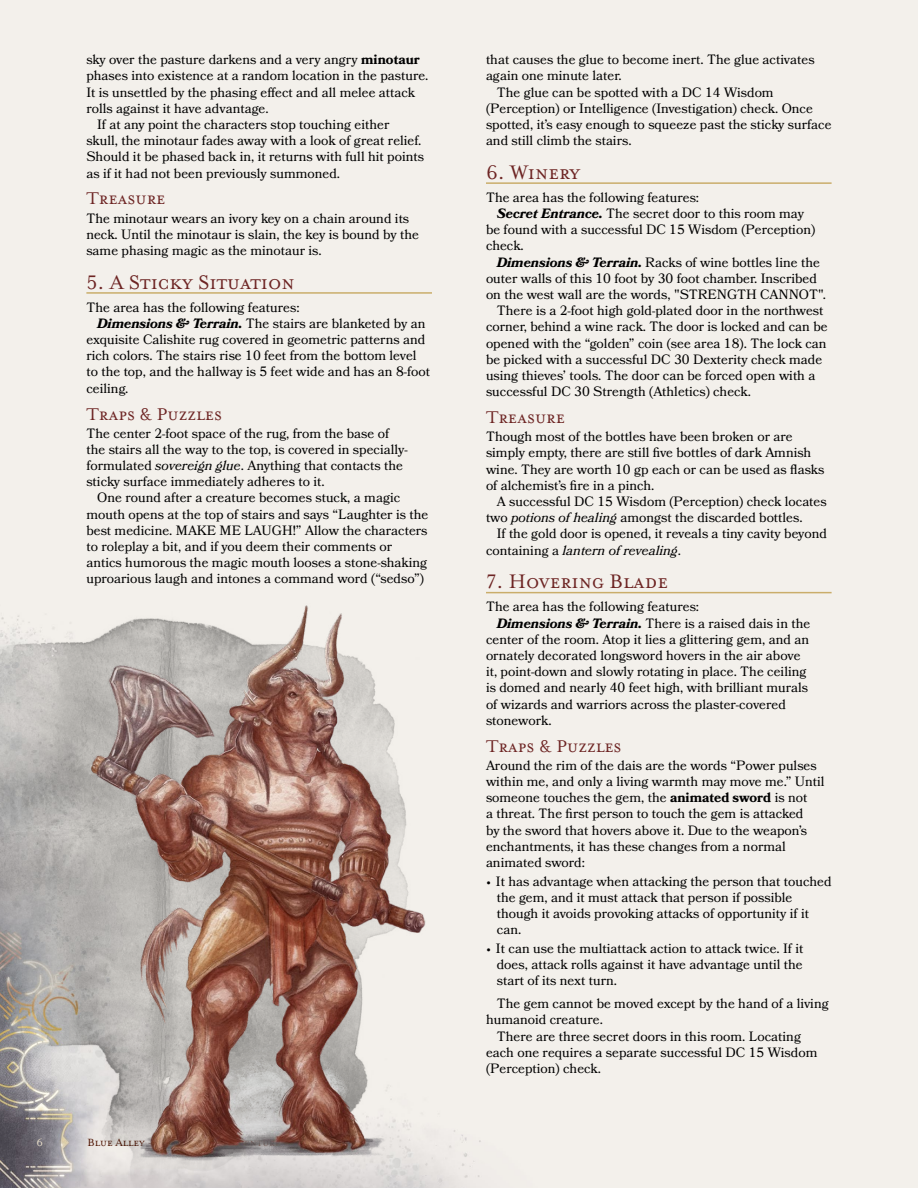
<style>
.page{position:relative;width:918px;height:1188px;background:#fff}
.page>*{position:absolute;margin:0;border:0;box-sizing:border-box;transform-origin:0 0}
.t1{font:22.5px "Mrs Eaves OT";color:#6d2423}
.t2{font:19.5px "Mrs Eaves OT";color:#6d2423}
.t3{font:13.5px/16.2px "Bookmania";color:#000}
.t4{font:12px "Mrs Eaves OT";color:#4e1300}
.t5{font:10.5px "Bookmania";color:#e5dac6}
.s1{font-weight:700}
.s2{font-weight:700;font-style:italic}
.s3{font-style:italic}
</style>
<div class="page">
<hr style="left:86px;top:292px;width:346px;height:2px;background:#caad6a">
<hr style="left:486px;top:182px;width:346px;height:2px;background:#caad6a">
<hr style="left:486px;top:592px;width:346px;height:1px;background:#caad6a">
<img style="left:0;top:603px;width:428px;height:585px">
<img style="left:39px;top:603px;width:411px;height:566px">
<p class="t3" style="left:86px;top:51px;width:335px">sky over the pasture darkens and a very angry <span class="s1">minotaur</span></p>
<p class="t3" style="left:86px;top:68px;width:344px">phases into existence at a random location in the pasture.</p>
<p class="t3" style="left:86px;top:84px;width:330px">It is unsettled by the phasing effect and all melee attack</p>
<p class="t3" style="left:86px;top:100px;width:184px">rolls against it have advantage.</p>
<p class="t3" style="left:97px;top:116px;width:294px">If at any point the characters stop touching either</p>
<p class="t3" style="left:86px;top:132px;width:336px">skull, the minotaur fades away with a look of great relief.</p>
<p class="t3" style="left:86px;top:149px;width:339px">Should it be phased back in, it returns with full hit points</p>
<p class="t3" style="left:86px;top:165px;width:255px">as if it had not been previously summoned.</p>
<h2 class="t2" style="left:86px;top:187px;width:81px">Treasure</h2>
<p class="t3" style="left:86px;top:210px;width:334px">The minotaur wears an ivory key on a chain around its neck. Until the minotaur is slain, the key is bound by the same phasing magic as the minotaur is.</p>
<h1 class="t1" style="left:86px;top:269px;width:210px">5. A Sticky Situation</h1>
<p class="t3" style="left:86px;top:299px;width:215px">The area has the following features:</p>
<p class="t3" style="left:97px;top:315px;width:330px"><span class="s2">Dimensions &amp; Terrain.</span> The stairs are blanketed by an</p>
<p class="t3" style="left:86px;top:331px;width:340px">exquisite Calishite rug covered in geometric patterns and</p>
<p class="t3" style="left:86px;top:347px;width:332px">rich colors. The stairs rise 10 feet from the bottom level</p>
<p class="t3" style="left:86px;top:364px;width:345px">to the top, and the hallway is 5 feet wide and has an 8-foot</p>
<p class="t3" style="left:86px;top:380px;width:44px">ceiling.</p>
<h2 class="t2" style="left:86px;top:403px;width:137px">Traps &amp; Puzzles</h2>
<p class="t3" style="left:86px;top:425px;width:323px">The center 2-foot space of the rug, from the base of the stairs all the way to the top, is covered in specially&shy;formulated <span class="s3">sovereign glue</span>. Anything that contacts the sticky surface immediately adheres to it.</p>
<p class="t3" style="left:86px;top:490px;width:343px;text-indent:11px">One round after a creature becomes stuck, a magic mouth opens at the top of stairs and says “Laughter is the best medicine. MAKE ME LAUGH!” Allow the characters to roleplay a bit, and if you deem their comments or antics humorous the magic mouth looses a stone-shaking uproarious laugh and intones a command word (“sedso”)</p>
<p class="t5" style="left:37px;top:1136px;width:8px">6</p>
<p class="t4" style="left:88px;top:1136px;width:195px">Blue Alley - A Waterdeep Adventure</p>
<p class="t3" style="left:486px;top:51px;width:330px">that causes the glue to become inert. The glue activates</p>
<p class="t3" style="left:486px;top:68px;width:137px">again one minute later.</p>
<p class="t3" style="left:497px;top:84px;width:278px">The glue can be spotted with a DC 14 Wisdom</p>
<p class="t3" style="left:486px;top:100px;width:329px">(Perception) or Intelligence (Investigation) check. Once</p>
<p class="t3" style="left:486px;top:116px;width:347px">spotted, it’s easy enough to squeeze past the sticky surface</p>
<p class="t3" style="left:486px;top:132px;width:147px">and still climb the stairs.</p>
<h1 class="t1" style="left:486px;top:159px;width:96px">6. Winery</h1>
<p class="t3" style="left:486px;top:189px;width:215px">The area has the following features:</p>
<p class="t3" style="left:497px;top:205px;width:309px"><span class="s2">Secret Entrance.</span> The secret door to this room may</p>
<p class="t3" style="left:486px;top:221px;width:331px">be found with a successful DC 15 Wisdom (Perception)</p>
<p class="t3" style="left:486px;top:238px;width:39px">check.</p>
<p class="t3" style="left:497px;top:254px;width:325px"><span class="s2">Dimensions &amp; Terrain.</span> Racks of wine bottles line the</p>
<p class="t3" style="left:486px;top:270px;width:332px">outer walls of this 10 foot by 30 foot chamber. Inscribed</p>
<p class="t3" style="left:486px;top:286px;width:341px">on the west wall are the words, "STRENGTH CANNOT".</p>
<p class="t3" style="left:497px;top:302px;width:328px">There is a 2-foot high gold-plated door in the northwest</p>
<p class="t3" style="left:486px;top:319px;width:343px">corner, behind a wine rack. The door is locked and can be</p>
<p class="t3" style="left:486px;top:335px;width:342px">opened with the “golden” coin (see area 18). The lock can</p>
<p class="t3" style="left:486px;top:351px;width:338px">be picked with a successful DC 30 Dexterity check made</p>
<p class="t3" style="left:486px;top:367px;width:331px">using thieves’ tools. The door can be forced open with a</p>
<p class="t3" style="left:486px;top:383px;width:267px">successful DC 30 Strength (Athletics) check.</p>
<h2 class="t2" style="left:486px;top:406px;width:81px">Treasure</h2>
<p class="t3" style="left:486px;top:428px;width:340px">Though most of the bottles have been broken or are simply empty, there are still five bottles of dark Amnish wine. They are worth 10 gp each or can be used as flasks of alchemist’s fire in a pinch.</p>
<p class="t3" style="left:486px;top:493px;width:342px;text-indent:11px">A successful DC 15 Wisdom (Perception) check locates two <span class="s3">potions of healing</span> amongst the discarded bottles.</p>
<p class="t3" style="left:486px;top:526px;width:342px;text-indent:11px">If the gold door is opened, it reveals a tiny cavity beyond containing a <span class="s3">lantern of revealing</span>.</p>
<h1 class="t1" style="left:486px;top:569px;width:184px">7. Hovering Blade</h1>
<p class="t3" style="left:486px;top:599px;width:215px">The area has the following features:</p>
<p class="t3" style="left:497px;top:615px;width:315px"><span class="s2">Dimensions &amp; Terrain.</span> There is a raised dais in the</p>
<p class="t3" style="left:486px;top:631px;width:325px">center of the room. Atop it lies a glittering gem, and an</p>
<p class="t3" style="left:486px;top:647px;width:316px">ornately decorated longsword hovers in the air above</p>
<p class="t3" style="left:486px;top:663px;width:322px">it, point-down and slowly rotating in place. The ceiling</p>
<p class="t3" style="left:486px;top:680px;width:324px">is domed and nearly 40 feet high, with brilliant murals</p>
<p class="t3" style="left:486px;top:696px;width:301px">of wizards and warriors across the plaster-covered</p>
<p class="t3" style="left:486px;top:712px;width:67px">stonework.</p>
<h2 class="t2" style="left:486px;top:735px;width:137px">Traps &amp; Puzzles</h2>
<p class="t3" style="left:486px;top:757px;width:340px">Around the rim of the dais are the words “Power pulses within me, and only a living warmth may move me.” Until someone touches the gem, the <span class="s1">animated sword</span> is not<br>a threat. The first person to touch the gem is attacked<br>by the sword that hovers above it. Due to the weapon’s enchantments, it has these changes from a normal animated sword:</p>
<p class="t3" style="left:497px;top:873px;width:336px;text-indent:-10px">• It has advantage when attacking the person that touched the gem, and it must attack that person if possible though it avoids provoking attacks of opportunity if it can.</p>
<p class="t3" style="left:497px;top:940px;width:308px;text-align:justify;text-indent:-10px">• It can use the multiattack action to attack twice. If it does, attack rolls against it have advantage until the start of its next turn.</p>
<p class="t3" style="left:497px;top:995px;width:334px">The gem cannot be moved except by the hand of a living</p>
<p class="t3" style="left:486px;top:1012px;width:118px">humanoid creature.</p>
<p class="t3" style="left:497px;top:1028px;width:306px">There are three secret doors in this room. Locating</p>
<p class="t3" style="left:486px;top:1044px;width:333px">each one requires a separate successful DC 15 Wisdom</p>
<p class="t3" style="left:486px;top:1060px;width:117px">(Perception) check.</p>
</div>
